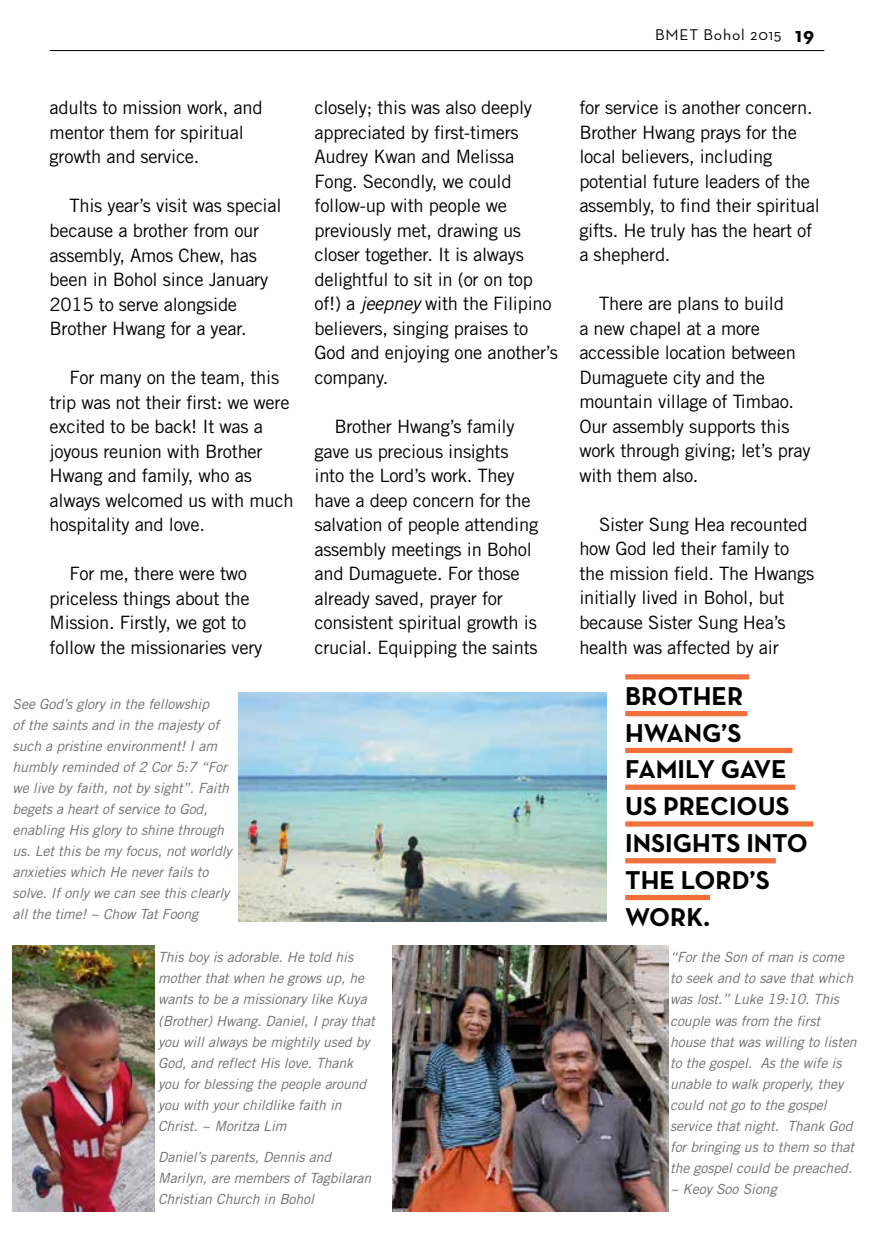
<style>
.page{position:relative;width:874px;height:1241px;background:#fff}
.page>*{position:absolute;margin:0;border:0;box-sizing:border-box;transform-origin:0 0}
.t1{font:700 26.25px/36.8px "Neutra Text";letter-spacing:-.005em;color:#000}
.t2{font:700 21px "Neutra Text";color:#000}
.t3{font:18.38px/24.5px "Trade Gothic";letter-spacing:-.015em;color:#000}
.t4{font:15.75px "Neutra Text";letter-spacing:.05em;color:#000}
.t5{font:italic 14px/21px "Trade Gothic";letter-spacing:-.005em;color:#6d6e71}
.s1{font-style:italic}
</style>
<div class="page">
<img style="left:238px;top:692px;width:368px;height:229px">
<img style="left:13px;top:945px;width:142px;height:265px">
<img style="left:392px;top:945px;width:275px;height:265px">
<div style="left:625px;top:674px;width:123px;height:5px;background:#f3703a"></div>
<div style="left:625px;top:711px;width:122px;height:5px;background:#f3703a"></div>
<div style="left:625px;top:747px;width:167px;height:6px;background:#f3703a"></div>
<div style="left:625px;top:784px;width:170px;height:5px;background:#f3703a"></div>
<div style="left:625px;top:821px;width:188px;height:5px;background:#f3703a"></div>
<div style="left:625px;top:858px;width:150px;height:5px;background:#f3703a"></div>
<div style="left:625px;top:894px;width:84px;height:6px;background:#f3703a"></div>
<hr style="left:50px;top:50px;width:773px;height:1px;background:#000">
<p class="t3" style="left:50px;top:95px;width:214px">adults to mission work, and mentor them for spiritual growth and service.</p>
<p class="t3" style="left:50px;top:193px;width:233px;text-indent:20px">This year’s visit was special because a brother from our assembly, Amos Chew, has been in Bohol since January<br>2015 to serve alongside<br>Brother Hwang for a year.</p>
<p class="t3" style="left:50px;top:365px;width:245px;text-indent:20px">For many on the team, this trip was not their first: we were excited to be back! It was a joyous reunion with Brother<br>Hwang and family, who as always welcomed us with much hospitality and love.</p>
<p class="t3" style="left:50px;top:561px;width:214px;text-indent:20px">For me, there were two priceless things about the<br>Mission. Firstly, we got to follow the missionaries very</p>
<p class="t4" style="left:654px;top:25px;width:128px">BMET Bohol 2015</p>
<p class="t2" style="left:794px;top:22px;width:21px">19</p>
<p class="t3" style="left:314px;top:95px;width:245px">closely; this was also deeply appreciated by first-timers<br>Audrey Kwan and Melissa<br>Fong. Secondly, we could follow-up with people we previously met, drawing us closer together. It is always delightful to sit in (or on top of!) a <span class="s1">jeepney</span> with the Filipino believers, singing praises to<br>God and enjoying one another’s company.</p>
<p class="t3" style="left:314px;top:414px;width:225px;text-indent:20px">Brother Hwang’s family gave us precious insights into the Lord’s work. They have a deep concern for the salvation of people attending assembly meetings in Bohol and Dumaguete. For those already saved, prayer for consistent spiritual growth is crucial. Equipping the saints</p>
<p class="t3" style="left:579px;top:95px;width:242px">for service is another concern.<br>Brother Hwang prays for the local believers, including potential future leaders of the assembly, to find their spiritual gifts. He truly has the heart of a shepherd.</p>
<p class="t3" style="left:579px;top:291px;width:233px;text-indent:20px">There are plans to build<br>a new chapel at a more accessible location between<br>Dumaguete city and the mountain village of Timbao.<br>Our assembly supports this work through giving; let’s pray with them also.</p>
<p class="t3" style="left:579px;top:512px;width:236px;text-indent:20px">Sister Sung Hea recounted how God led their family to the mission field. The Hwangs initially lived in Bohol, but because Sister Sung Hea’s health was affected by air</p>
<p class="t5" style="left:13px;top:692px;width:221px">See God’s glory in the fellowship<br>of the saints and in the majesty of such a pristine environment! I am humbly reminded of 2 Cor 5:7 “For we live by faith, not by sight”. Faith begets a heart of service to God, enabling His glory to shine through us. Let this be my focus, not worldly anxieties which He never fails to solve. If only we can see this clearly all the time! ~ Chow Tat Foong</p>
<h1 class="t1" style="left:625px;top:677px;width:39px">BROTHER<br>HWANG</h1>
<h1 class="t1" style="left:720px;top:713px;width:19px">’S</h1>
<h1 class="t1" style="left:625px;top:750px;width:30px">FAMILY</h1>
<h1 class="t1" style="left:720px;top:750px;width:17px">GAVE</h1>
<h1 class="t1" style="left:625px;top:787px;width:55px">US PRECIO</h1>
<h1 class="t1" style="left:757px;top:787px;width:30px">US</h1>
<h1 class="t1" style="left:625px;top:824px;width:16px">INSIGHTS</h1>
<h1 class="t1" style="left:746px;top:824px;width:16px">INTO</h1>
<h1 class="t1" style="left:625px;top:860px;width:17px">THE</h1>
<h1 class="t1" style="left:680px;top:860px;width:33px">LORD</h1>
<h1 class="t1" style="left:749px;top:860px;width:19px">’S</h1>
<h1 class="t1" style="left:625px;top:897px;width:21px">WORK</h1>
<h1 class="t1" style="left:703px;top:897px;width:8px">.</h1>
<p class="t5" style="left:158px;top:946px;width:218px">This boy is adorable. He told his mother that when he grows up, he wants to be a missionary like Kuya (Brother) Hwang. Daniel, I pray that you will always be mightily used by<br>God, and reflect His love. Thank you for blessing the people around you with your childlike faith in<br>Christ. ~ Moritza Lim</p>
<p class="t5" style="left:158px;top:1146px;width:214px">Daniel’s parents, Dennis and<br>Marilyn, are members of Tagbilaran<br>Christian Church in Bohol</p>
<p class="t5" style="left:669px;top:946px;width:188px">“For the Son of man is come to seek and to save that which was lost.” Luke 19:10. This couple was from the first house that was willing to listen to the gospel. As the wife is unable to walk properly, they could not go to the gospel service that night. Thank God for bringing us to them so that the gospel could be preached. ~ Keoy Soo Siong</p>
</div>
